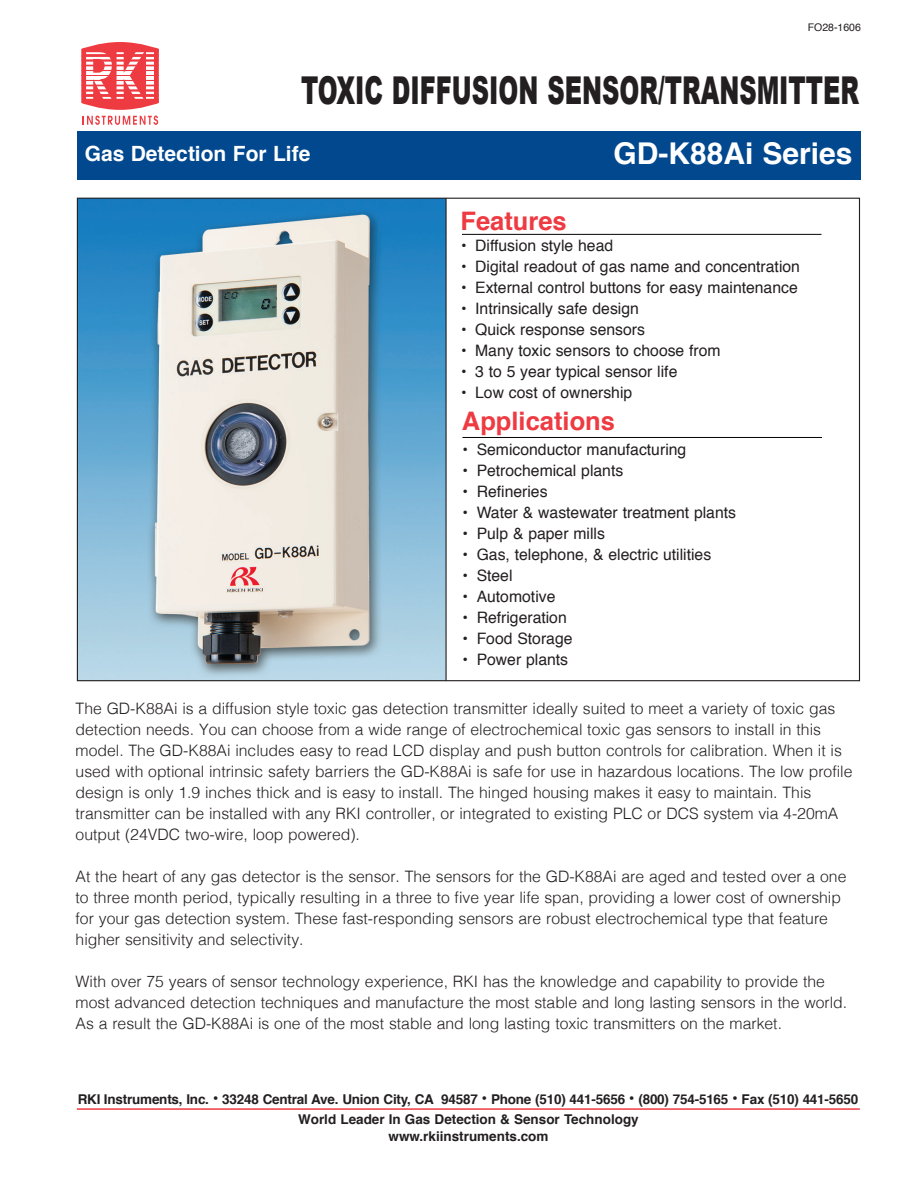
<style>
.page{position:relative;width:918px;height:1188px;background:#fff}
.page>*{position:absolute;margin:0;border:0;box-sizing:border-box;transform-origin:0 0}
.t1{font:900 38.4px "Arial";color:#231f20;scale:.62 1}
.t2{font:700 30px "Helvetica";color:#fff}
.Features_Application{font:700 25.5px "Helvetica";color:#ee3a41}
.t3{font:700 21px "Helvetica";color:#fff}
.Body_Description{font:300 15.75px/21px "Helvetica";color:#231f20}
.t4{font:15.75px "Helvetica";color:#231f20}
.t5{font:700 13.5px/16.2px "Helvetica";letter-spacing:-.015em;color:#231f20;text-align:center}
.Table_Header{font:10.5px "Helvetica";color:#231f20}
.s1{font-size:16.5px}
</style>
<div class="page">
<div style="left:77px;top:131px;width:783px;height:49px;background:#01488f"></div>
<svg style="left:83px;top:116px;width:75px;height:9px"></svg>
<svg style="left:81px;top:42px;width:78px;height:68px"></svg>
<svg style="left:147px;top:52px;width:7px;height:47px"></svg>
<hr style="left:82px;top:49px;width:77px;height:3px;background:#ee3a41">
<hr style="left:82px;top:54px;width:77px;height:3px;background:#ee3a41">
<hr style="left:82px;top:59px;width:77px;height:3px;background:#ee3a41">
<hr style="left:82px;top:65px;width:77px;height:1px;background:#ee3a41">
<hr style="left:82px;top:70px;width:76px;height:1px;background:#ee3a41">
<hr style="left:82px;top:99px;width:77px;height:3px;background:#ee3a41">
<hr style="left:82px;top:94px;width:77px;height:3px;background:#ee3a41">
<hr style="left:82px;top:89px;width:77px;height:3px;background:#ee3a41">
<hr style="left:82px;top:85px;width:77px;height:1px;background:#ee3a41">
<hr style="left:82px;top:80px;width:76px;height:1px;background:#ee3a41">
<hr style="left:81px;top:75px;width:77px;height:1px;background:#ee3a41">
<hr style="left:77px;top:1108px;width:783px;height:2px;background:#ee3a41">
<img style="left:79px;top:200px;width:367px;height:479px">
<hr style="left:446px;top:198px;width:1px;height:483px;background:#231f20">
<hr style="left:462px;top:234px;width:360px;height:1px;background:#040503">
<hr style="left:462px;top:437px;width:360px;height:1px;background:#040503">
<p class="Table_Header" style="left:808px;top:19px;width:55px">FO28-1606</p>
<h1 class="t1" style="left:301px;top:63px;width:902px">TOXIC DIFFUSION SENSOR/TRANSMITTER</h1>
<h3 class="t3" style="left:85px;top:137px;width:227px">Gas Detection For Life</h3>
<h2 class="t2" style="left:613px;top:129px;width:241px">GD-K88Ai Series</h2>
<p class="Features_Application" style="left:460px;top:200px;width:108px">Features</p>
<p class="t4" style="left:461px;top:234px;width:154px">• Diffusion style head</p>
<p class="t4" style="left:461px;top:255px;width:340px">• Digital readout of gas name and concentration</p>
<p class="t4" style="left:461px;top:276px;width:338px">• External control buttons for easy maintenance</p>
<p class="t4" style="left:461px;top:297px;width:179px">• Intrinsically safe design</p>
<p class="t4" style="left:461px;top:318px;width:185px">• Quick response sensors</p>
<p class="t4" style="left:461px;top:339px;width:261px">• Many toxic sensors to choose from</p>
<p class="t4" style="left:461px;top:360px;width:218px">• 3 to 5 year typical sensor life</p>
<p class="t4" style="left:461px;top:381px;width:173px">• Low cost of ownership</p>
<p class="Features_Application" style="left:462px;top:401px;width:155px">Applications</p>
<p class="t4" style="left:463px;top:437px;width:225px">• Semiconductor manufacturing</p>
<p class="t4" style="left:463px;top:458px;width:162px">• Petrochemical plants</p>
<p class="t4" style="left:463px;top:479px;width:86px">• Refineries</p>
<p class="t4" style="left:463px;top:500px;width:275px">• Water &amp; wastewater treatment plants</p>
<p class="t4" style="left:463px;top:521px;width:144px">• Pulp &amp; paper mills</p>
<p class="t4" style="left:463px;top:542px;width:250px">• Gas, telephone, &amp; electric utilities</p>
<p class="t4" style="left:463px;top:563px;width:51px">• Steel</p>
<p class="t4" style="left:463px;top:584px;width:94px">• Automotive</p>
<p class="t4" style="left:463px;top:605px;width:106px">• Refrigeration</p>
<p class="t4" style="left:463px;top:626px;width:111px">• Food Storage</p>
<p class="t4" style="left:463px;top:647px;width:107px">• Power plants</p>
<p class="Body_Description" style="left:76px;top:697px;width:778px">The GD-K88Ai is a diffusion style toxic gas detection transmitter ideally suited to meet a variety of toxic gas detection needs. You can choose from a wide range of electrochemical toxic gas sensors to install in this model. The GD-K88Ai includes easy to read LCD display and push button controls for calibration. When it is used with optional intrinsic safety barriers the GD-K88Ai is safe for use in hazardous locations. The low profile design is only 1.9 inches thick and is easy to install. The hinged housing makes it easy to maintain. This transmitter can be installed with any RKI controller, or integrated to existing PLC or DCS system via 4-20mA output (24VDC two-wire, loop powered).</p>
<p class="Body_Description" style="left:76px;top:865px;width:772px">At the heart of any gas detector is the sensor. The sensors for the GD-K88Ai are aged and tested over a one to three month period, typically resulting in a three to five year life span, providing a lower cost of ownership for your gas detection system. These fast-responding sensors are robust electrochemical type that feature higher sensitivity and selectivity.</p>
<p class="Body_Description" style="left:76px;top:970px;width:773px">With over 75 years of sensor technology experience, RKI has the knowledge and capability to provide the most advanced detection techniques and manufacture the most stable and long lasting sensors in the world.<br>As a result the GD-K88Ai is one of the most stable and long lasting toxic transmitters on the market.</p>
<p class="t5" style="left:78px;top:1091px;width:782px">RKI Instruments, Inc. <span class="s1">•</span> 33248 Central Ave. Union City, CA 94587 <span class="s1">•</span> Phone (510) 441-5656 <span class="s1">•</span> (800) 754-5165 <span class="s1">•</span> Fax (510) 441-5650</p>
<p class="t5" style="left:298px;top:1112px;width:342px">World Leader In Gas Detection &amp; Sensor Technology www.rkiinstruments.com</p>
</div>
